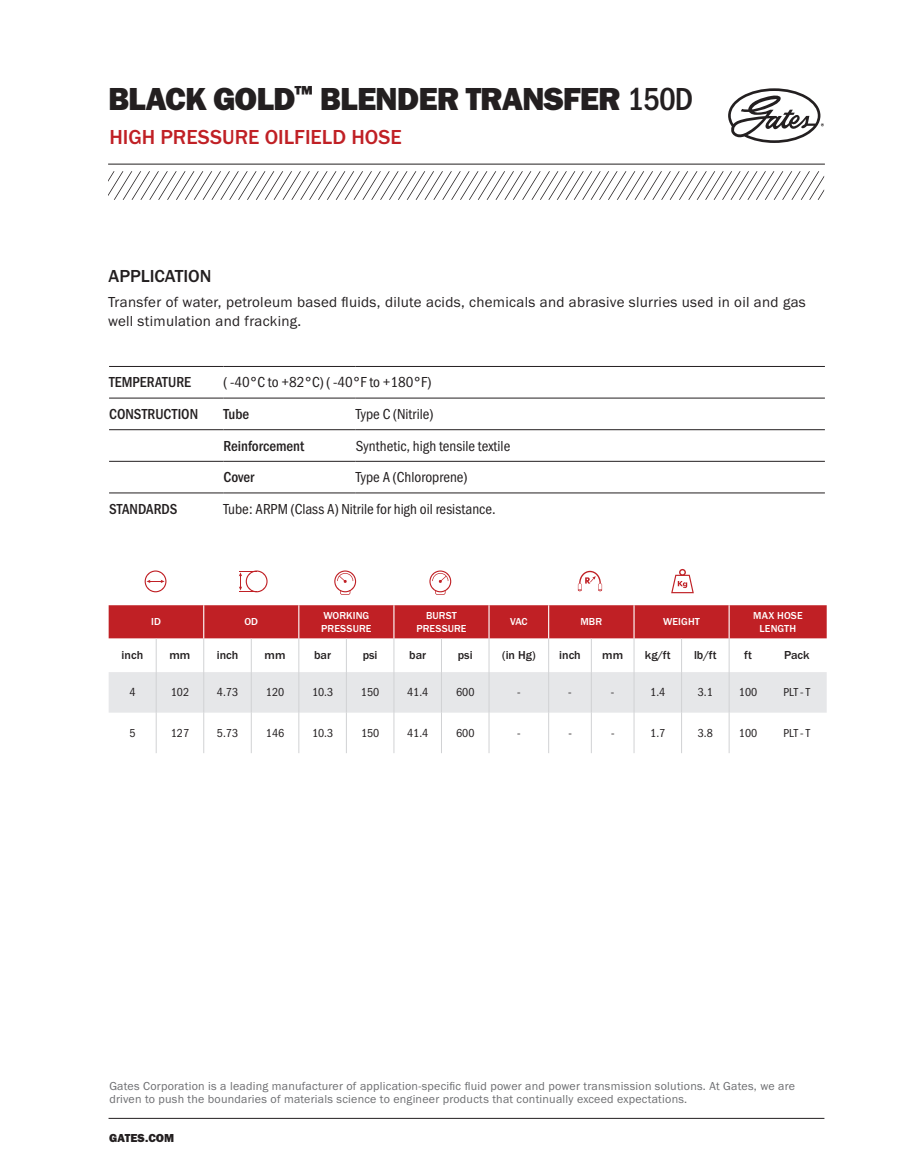
<style>
.page{position:relative;width:905px;height:1175px;background:#fff}
.page>*{position:absolute;margin:0;border:0;box-sizing:border-box;transform-origin:0 0}
.t1{font:33px "Franklin Gothic URW Hea";letter-spacing:-.03em;color:#231f20}
.t2{font:500 21px "Franklin Gothic URW";color:#c02025}
.t3{font:500 18px "Franklin Gothic URW";color:#231f20}
.t4{font:15px "Franklin Gothic URW Con Boo";color:#231f20}
.t5{font:15px/19.5px "Franklin Gothic URW Boo";letter-spacing:.02em;color:#231f20}
.t6{font:500 15px "Franklin Gothic URW Con";color:#231f20}
.t7{font:12px/13.5px "Franklin Gothic URW Boo";letter-spacing:.02em;color:#6c6d70}
.t8{font:12px "Franklin Gothic URW Con Boo";color:#231f20}
.t9{font:500 12px "Franklin Gothic URW";color:#231f20}
.t10{font:12px "Franklin Gothic URW Hea";color:#231f20}
.t11{font:500 10.5px/12.6px "Franklin Gothic URW";letter-spacing:.01em;color:#fff;text-align:center}
.s1{font-family:"Franklin Gothic URW Con";font-weight:500}
</style>
<div class="page">
<hr style="left:108px;top:164px;width:716px;height:1px;background:#231f20">
<svg style="left:108px;top:171px;width:716px;height:29px"></svg>
<svg style="left:728px;top:88px;width:96px;height:55px"></svg>
<hr style="left:108px;top:1118px;width:716px;height:1px;background:#231f20">
<hr style="left:223px;top:366px;width:133px;height:1px;background:#231f20">
<hr style="left:356px;top:366px;width:468px;height:1px;background:#231f20">
<hr style="left:223px;top:398px;width:133px;height:1px;background:#231f20">
<hr style="left:356px;top:398px;width:468px;height:1px;background:#231f20">
<hr style="left:223px;top:429px;width:133px;height:1px;background:#231f20">
<hr style="left:356px;top:429px;width:468px;height:1px;background:#231f20">
<hr style="left:223px;top:461px;width:133px;height:1px;background:#231f20">
<hr style="left:356px;top:461px;width:468px;height:1px;background:#231f20">
<hr style="left:223px;top:492px;width:133px;height:1px;background:#231f20">
<hr style="left:356px;top:492px;width:468px;height:1px;background:#231f20">
<hr style="left:109px;top:429px;width:114px;height:1px;background:#231f20">
<hr style="left:109px;top:461px;width:114px;height:1px;background:#231f20">
<hr style="left:109px;top:366px;width:114px;height:1px;background:#231f20">
<hr style="left:109px;top:398px;width:114px;height:1px;background:#231f20">
<hr style="left:109px;top:492px;width:114px;height:1px;background:#231f20">
<div style="left:109px;top:605px;width:717px;height:33px;background:#c02025"></div>
<div style="left:109px;top:672px;width:717px;height:40px;background:#e6e7e9"></div>
<hr style="left:156px;top:638px;width:1px;height:34px;background:#d1d2d4">
<hr style="left:203px;top:638px;width:1px;height:34px;background:#d1d2d4">
<hr style="left:251px;top:638px;width:1px;height:34px;background:#d1d2d4">
<hr style="left:298px;top:638px;width:1px;height:34px;background:#d1d2d4">
<hr style="left:346px;top:638px;width:1px;height:34px;background:#d1d2d4">
<hr style="left:393px;top:638px;width:1px;height:34px;background:#d1d2d4">
<hr style="left:441px;top:638px;width:1px;height:34px;background:#d1d2d4">
<hr style="left:488px;top:638px;width:1px;height:34px;background:#d1d2d4">
<hr style="left:548px;top:638px;width:1px;height:34px;background:#d1d2d4">
<hr style="left:591px;top:638px;width:1px;height:34px;background:#d1d2d4">
<hr style="left:633px;top:638px;width:1px;height:34px;background:#d1d2d4">
<hr style="left:681px;top:638px;width:1px;height:34px;background:#d1d2d4">
<hr style="left:728px;top:638px;width:1px;height:34px;background:#d1d2d4">
<hr style="left:156px;top:672px;width:1px;height:40px;background:#d1d2d4">
<hr style="left:203px;top:672px;width:1px;height:40px;background:#d1d2d4">
<hr style="left:251px;top:672px;width:1px;height:40px;background:#d1d2d4">
<hr style="left:298px;top:672px;width:1px;height:40px;background:#d1d2d4">
<hr style="left:346px;top:672px;width:1px;height:40px;background:#d1d2d4">
<hr style="left:393px;top:672px;width:1px;height:40px;background:#d1d2d4">
<hr style="left:441px;top:672px;width:1px;height:40px;background:#d1d2d4">
<hr style="left:488px;top:672px;width:1px;height:40px;background:#d1d2d4">
<hr style="left:548px;top:672px;width:1px;height:40px;background:#d1d2d4">
<hr style="left:591px;top:672px;width:1px;height:40px;background:#d1d2d4">
<hr style="left:633px;top:672px;width:1px;height:40px;background:#d1d2d4">
<hr style="left:681px;top:672px;width:1px;height:40px;background:#d1d2d4">
<hr style="left:728px;top:672px;width:1px;height:40px;background:#d1d2d4">
<hr style="left:156px;top:712px;width:1px;height:41px;background:#d1d2d4">
<hr style="left:203px;top:712px;width:1px;height:41px;background:#d1d2d4">
<hr style="left:251px;top:712px;width:1px;height:41px;background:#d1d2d4">
<hr style="left:298px;top:712px;width:1px;height:41px;background:#d1d2d4">
<hr style="left:346px;top:712px;width:1px;height:41px;background:#d1d2d4">
<hr style="left:393px;top:712px;width:1px;height:41px;background:#d1d2d4">
<hr style="left:441px;top:712px;width:1px;height:41px;background:#d1d2d4">
<hr style="left:488px;top:712px;width:1px;height:41px;background:#d1d2d4">
<hr style="left:548px;top:712px;width:1px;height:41px;background:#d1d2d4">
<hr style="left:591px;top:712px;width:1px;height:41px;background:#d1d2d4">
<hr style="left:633px;top:712px;width:1px;height:41px;background:#d1d2d4">
<hr style="left:681px;top:712px;width:1px;height:41px;background:#d1d2d4">
<hr style="left:728px;top:712px;width:1px;height:41px;background:#d1d2d4">
<hr style="left:203px;top:605px;width:1px;height:33px;background:#fff">
<hr style="left:298px;top:605px;width:1px;height:33px;background:#fff">
<hr style="left:393px;top:605px;width:1px;height:33px;background:#fff">
<hr style="left:488px;top:605px;width:1px;height:33px;background:#fff">
<hr style="left:548px;top:605px;width:1px;height:33px;background:#fff">
<hr style="left:633px;top:605px;width:1px;height:33px;background:#fff">
<hr style="left:728px;top:605px;width:1px;height:33px;background:#fff">
<svg style="left:145px;top:570px;width:21px;height:22px"></svg>
<svg style="left:239px;top:570px;width:28px;height:22px"></svg>
<svg style="left:334px;top:570px;width:22px;height:25px"></svg>
<svg style="left:429px;top:570px;width:22px;height:25px"></svg>
<svg style="left:578px;top:571px;width:24px;height:20px"></svg>
<svg style="left:671px;top:569px;width:22px;height:24px"></svg>
<h1 class="t1" style="left:108px;top:78px;width:587px">BLACK GOLD<sup>™</sup> BLENDER TRANSFER <span class="s1">150D</span></h1>
<h2 class="t2" style="left:109px;top:124px;width:294px">HIGH PRESSURE OILFIELD HOSE</h2>
<h3 class="t3" style="left:109px;top:265px;width:104px">APPLICATION</h3>
<p class="t5" style="left:108px;top:292px;width:699px">Transfer of water, petroleum based fluids, dilute acids, chemicals and abrasive slurries used in oil and gas well stimulation and fracking.</p>
<p class="t6" style="left:109px;top:372px;width:83px">TEMPERATURE</p>
<p class="t4" style="left:223px;top:373px;width:209px">( -40°C to +82°C) ( -40°F to +180°F)</p>
<p class="t6" style="left:109px;top:404px;width:91px">CONSTRUCTION</p>
<p class="t6" style="left:223px;top:404px;width:27px">Tube</p>
<p class="t4" style="left:356px;top:405px;width:79px">Type C (Nitrile)</p>
<p class="t6" style="left:223px;top:435px;width:82px">Reinforcement</p>
<p class="t4" style="left:356px;top:436px;width:156px">Synthetic, high tensile textile</p>
<p class="t6" style="left:223px;top:467px;width:32px">Cover</p>
<p class="t4" style="left:356px;top:468px;width:113px">Type A (Chloroprene)</p>
<p class="t6" style="left:109px;top:499px;width:70px">STANDARDS</p>
<p class="t4" style="left:223px;top:499px;width:274px">Tube: ARPM (Class A) Nitrile for high oil resistance.</p>
<p class="t11" style="left:151px;top:615px;width:11px">ID</p>
<p class="t11" style="left:244px;top:615px;width:15px">OD</p>
<p class="t11" style="left:321px;top:609px;width:52px;text-align:left">WORKING<br>PRESSURE</p>
<p class="t11" style="left:416px;top:609px;width:52px">BURST<br>PRESSURE</p>
<p class="t11" style="left:510px;top:615px;width:19px">VAC</p>
<p class="t11" style="left:580px;top:615px;width:23px">MBR</p>
<p class="t11" style="left:663px;top:615px;width:38px">WEIGHT</p>
<p class="t11" style="left:753px;top:609px;width:51px">MAX HOSE<br>LENGTH</p>
<p class="t9" style="left:122px;top:648px;width:23px">inch</p>
<p class="t9" style="left:169px;top:648px;width:22px">mm</p>
<p class="t9" style="left:217px;top:648px;width:23px">inch</p>
<p class="t9" style="left:264px;top:648px;width:22px">mm</p>
<p class="t9" style="left:314px;top:648px;width:18px">bar</p>
<p class="t9" style="left:363px;top:648px;width:16px">psi</p>
<p class="t9" style="left:409px;top:648px;width:18px">bar</p>
<p class="t9" style="left:458px;top:648px;width:16px">psi</p>
<p class="t9" style="left:502px;top:648px;width:35px">(in Hg)</p>
<p class="t9" style="left:559px;top:648px;width:23px">inch</p>
<p class="t9" style="left:602px;top:648px;width:22px">mm</p>
<p class="t9" style="left:644px;top:648px;width:28px">kg/ft</p>
<p class="t9" style="left:694px;top:648px;width:24px">lb/ft</p>
<p class="t9" style="left:744px;top:648px;width:9px">ft</p>
<p class="t9" style="left:784px;top:648px;width:27px">Pack</p>
<p class="t8" style="left:129px;top:685px;width:8px">4</p>
<p class="t8" style="left:171px;top:685px;width:20px">102</p>
<p class="t8" style="left:217px;top:685px;width:23px">4.73</p>
<p class="t8" style="left:266px;top:685px;width:20px">120</p>
<p class="t8" style="left:312px;top:685px;width:23px">10.3</p>
<p class="t8" style="left:361px;top:685px;width:20px">150</p>
<p class="t8" style="left:407px;top:685px;width:23px">41.4</p>
<p class="t8" style="left:456px;top:685px;width:20px">600</p>
<p class="t8" style="left:517px;top:685px;width:5px">-</p>
<p class="t8" style="left:568px;top:685px;width:5px">-</p>
<p class="t8" style="left:611px;top:685px;width:5px">-</p>
<p class="t8" style="left:650px;top:685px;width:17px">1.4</p>
<p class="t8" style="left:697px;top:685px;width:17px">3.1</p>
<p class="t8" style="left:738px;top:685px;width:20px">100</p>
<p class="t8" style="left:783px;top:685px;width:28px">PLT - T</p>
<p class="t8" style="left:129px;top:725px;width:8px">5</p>
<p class="t8" style="left:171px;top:725px;width:20px">127</p>
<p class="t8" style="left:217px;top:725px;width:23px">5.73</p>
<p class="t8" style="left:266px;top:725px;width:20px">146</p>
<p class="t8" style="left:312px;top:725px;width:23px">10.3</p>
<p class="t8" style="left:361px;top:725px;width:20px">150</p>
<p class="t8" style="left:407px;top:725px;width:23px">41.4</p>
<p class="t8" style="left:456px;top:725px;width:20px">600</p>
<p class="t8" style="left:517px;top:725px;width:5px">-</p>
<p class="t8" style="left:568px;top:725px;width:5px">-</p>
<p class="t8" style="left:611px;top:725px;width:5px">-</p>
<p class="t8" style="left:650px;top:725px;width:17px">1.7</p>
<p class="t8" style="left:697px;top:725px;width:17px">3.8</p>
<p class="t8" style="left:739px;top:725px;width:20px">100</p>
<p class="t8" style="left:783px;top:725px;width:28px">PLT - T</p>
<p class="t7" style="left:109px;top:1079px;width:687px">Gates Corporation is a leading manufacturer of application-specific fluid power and power transmission solutions. At Gates, we are driven to push the boundaries of materials science to engineer products that continually exceed expectations.</p>
<p class="t10" style="left:109px;top:1129px;width:66px">GATES.COM</p>
</div>
